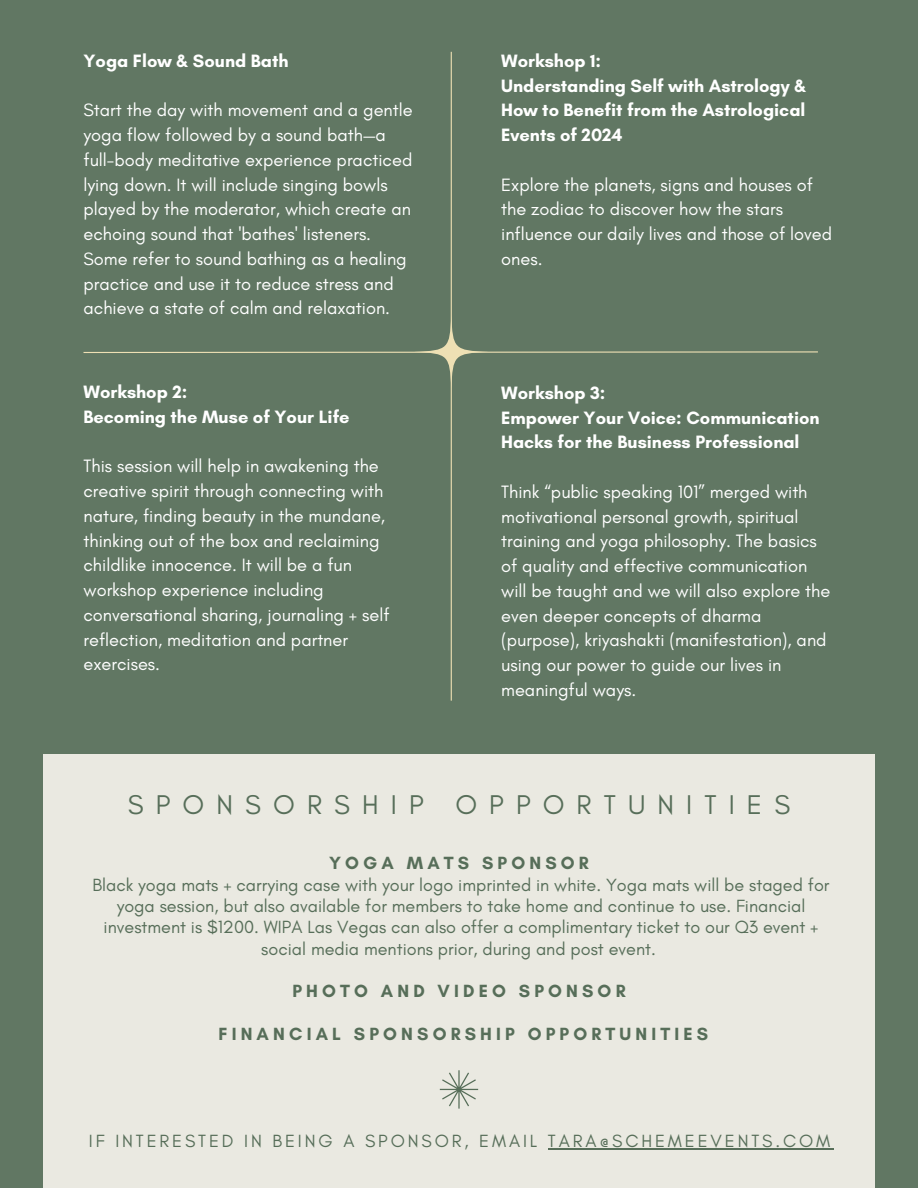
<style>
.page{position:relative;width:918px;height:1188px;background:#617763}
.page>*{position:absolute;margin:0;border:0;box-sizing:border-box;transform-origin:0 0}
.t1{font:27.6px "Glacial Indifference";letter-spacing:.44em;color:#576e59}
.t2{font:18.15px/24.8px "Glacial Indifference";color:#fff}
.t3{font:700 18.15px/24.8px "Glacial Indifference";color:#fff}
.t4{font:18px/21.3px "Glacial Indifference";color:#576e59;text-align:center}
.t5{font:700 18px "Glacial Indifference";letter-spacing:.23em;color:#576e59}
.t6{font:18px "Glacial Indifference";letter-spacing:.16em;color:#576e59}
</style>
<div class="page">
<svg style="left:83px;top:351px;width:735px;height:2px"></svg>
<hr style="left:451px;top:52px;width:1px;height:649px;background:#eee0b4">
<div style="left:43px;top:755px;width:832px;height:433px;background:#eae9e1"></div>
<hr style="left:548px;top:1148px;width:285px;height:1px;background:#576e59">
<svg style="left:414px;top:315px;width:74px;height:74px"></svg>
<svg style="left:440px;top:1070px;width:38px;height:39px"></svg>
<h4 class="t3" style="left:84px;top:48px;width:206px">Yoga Flow &amp; Sound Bath</h4>
<p class="t2" style="left:84px;top:98px;width:331px">Start the day with movement and a gentle yoga flow followed by a sound bath—a full-body meditative experience practiced lying down. It will include singing bowls played by the moderator, which create an echoing sound that 'bathes' listeners.<br>Some refer to sound bathing as a healing practice and use it to reduce stress and achieve a state of calm and relaxation.</p>
<h4 class="t3" style="left:84px;top:379px;width:268px">Workshop 2:<br>Becoming the Muse of Your Life</h4>
<p class="t2" style="left:84px;top:454px;width:308px">This session will help in awakening the creative spirit through connecting with nature, finding beauty in the mundane, thinking out of the box and reclaiming childlike innocence. It will be a fun workshop experience including conversational sharing, journaling + self reflection, meditation and partner exercises.</p>
<p class="t3" style="left:501px;top:48px;width:307px">Workshop 1:<br>Understanding Self with Astrology &amp;<br>How to Benefit from the Astrological<br>Events of 2024</p>
<h4 class="t2" style="left:501px;top:172px;width:332px">Explore the planets, signs and houses of the zodiac to discover how the stars influence our daily lives and those of loved ones.</h4>
<p class="t3" style="left:501px;top:380px;width:320px">Workshop 3:<br>Empower Your Voice: Communication<br>Hacks for the Business Professional</p>
<h4 class="t2" style="left:501px;top:479px;width:331px">Think “public speaking 101” merged with motivational personal growth, spiritual training and yoga philosophy. The basics of quality and effective communication will be taught and we will also explore the even deeper concepts of dharma (purpose), kriyashakti (manifestation), and using our power to guide our lives in meaningful ways.</h4>
<p class="t1" style="left:128px;top:788px;width:664px">SPONSORSHIP OPPORTUNITIES</p>
<p class="t5" style="left:329px;top:852px;width:261px">YOGA MATS SPONSOR</p>
<p class="t4" style="left:93px;top:874px;width:738px">Black yoga mats + carrying case with your logo imprinted in white. Yoga mats will be staged for yoga session, but also available for members to take home and continue to use. Financial investment is $1200. WIPA Las Vegas can also offer a complimentary ticket to our Q3 event + social media mentions prior, during and post event.</p>
<p class="t5" style="left:292px;top:980px;width:335px">PHOTO AND VIDEO SPONSOR</p>
<p class="t5" style="left:218px;top:1023px;width:491px">FINANCIAL SPONSORSHIP OPPORTUNITIES</p>
<p class="t6" style="left:89px;top:1130px;width:743px">IF INTERESTED IN BEING A SPONSOR, EMAIL TARA@SCHEMEEVENTS.COM</p>
</div>
